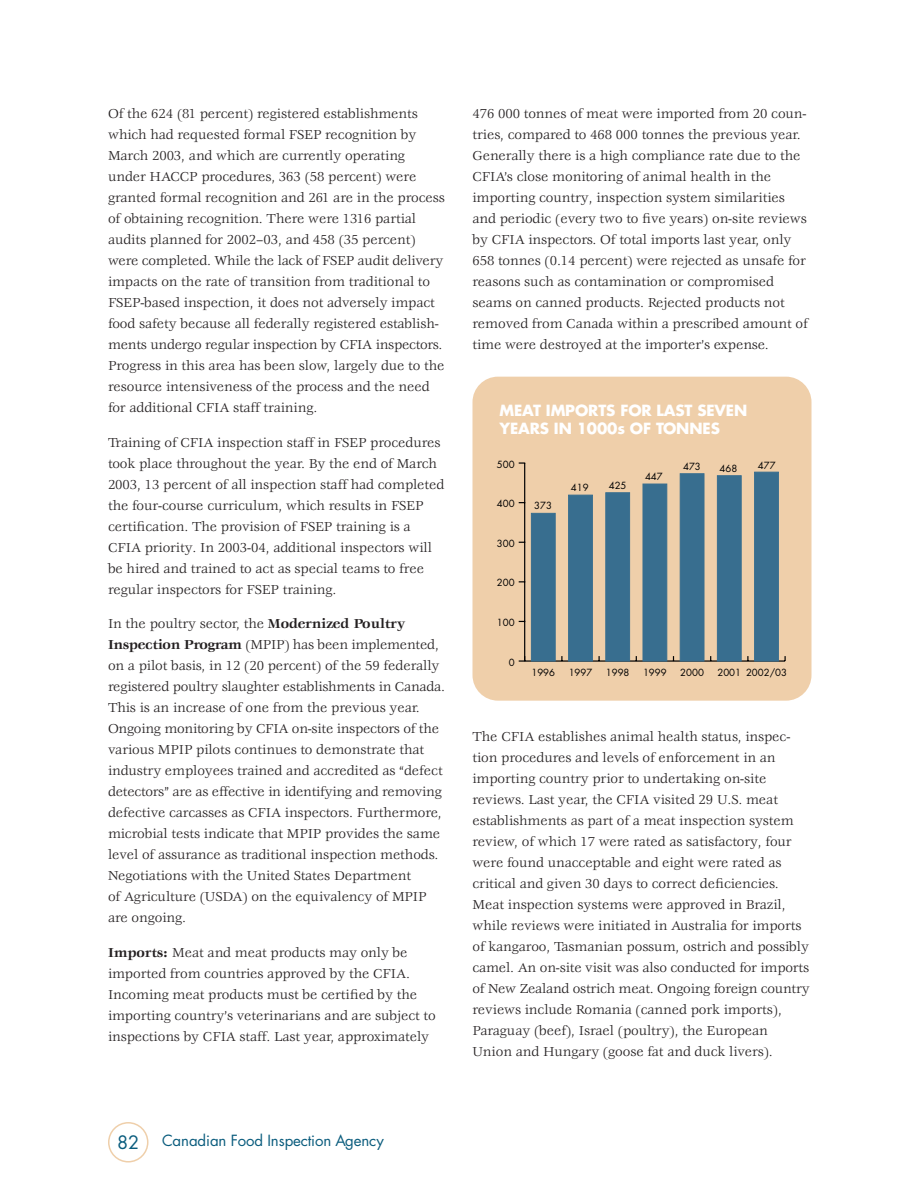
<style>
.page{position:relative;width:918px;height:1188px;background:#fff}
.page>*{position:absolute;margin:0;border:0;box-sizing:border-box;transform-origin:0 0}
.t1{font:18px "Futura";color:#0a5c7d}
.t2{font:700 15px/18px "Futura";letter-spacing:-.005em;color:#fff}
.t3{font:15px "Futura";letter-spacing:-.005em;color:#0a5c7d}
.t4{font:14.25px/21px "Veljovic";letter-spacing:-.005em;color:#231f20}
.t5{font:9.6px "Futura";color:#000}
.s1{font-weight:700}
</style>
<div class="page">
<svg style="left:108px;top:1122px;width:40px;height:41px"></svg>
<div style="left:472px;top:377px;width:340px;height:324px;background:#efcfaa;border-radius:26px"></div>
<hr style="left:525px;top:660px;width:260px;height:2px;background:#000">
<hr style="left:524px;top:463px;width:1px;height:198px;background:#000">
<div style="left:531px;top:513px;width:25px;height:148px;background:#386e8f;border:1px solid #386e8f"></div>
<div style="left:568px;top:495px;width:25px;height:166px;background:#386e8f"></div>
<div style="left:605px;top:492px;width:25px;height:169px;background:#386e8f;border:1px solid #386e8f"></div>
<div style="left:643px;top:484px;width:24px;height:177px;background:#386e8f"></div>
<div style="left:680px;top:473px;width:24px;height:188px;background:#386e8f"></div>
<div style="left:717px;top:475px;width:25px;height:186px;background:#386e8f;border:1px solid #386e8f"></div>
<div style="left:754px;top:472px;width:25px;height:189px;background:#386e8f"></div>
<p class="t4" style="left:108px;top:104px;width:338px">Of the 624 (81 percent) registered establishments which had requested formal FSEP recognition by March 2003, and which are currently operating under HACCP procedures, 363 (58 percent) were granted formal recognition and 261 are in the process of obtaining recognition. There were 1316 partial audits planned for 2002–03, and 458 (35 percent) were completed. While the lack of FSEP audit delivery impacts on the rate of transition from traditional to FSEP-based inspection, it does not adversely impact food safety because all federally registered establish&shy;ments undergo regular inspection by CFIA inspectors.<br>Progress in this area has been slow, largely due to the resource intensiveness of the process and the need for additional CFIA staff training.</p>
<p class="t4" style="left:108px;top:433px;width:338px">Training of CFIA inspection staff in FSEP procedures took place throughout the year. By the end of March 2003, 13 percent of all inspection staff had completed the four-course curriculum, which results in FSEP certification. The provision of FSEP training is a CFIA priority. In 2003-04, additional inspectors will be hired and trained to act as special teams to free regular inspectors for FSEP training.</p>
<p class="t4" style="left:108px;top:614px;width:338px">In the poultry sector, the <span class="s1">Modernized Poultry Inspection Program</span> (MPIP) has been implemented, on a pilot basis, in 12 (20 percent) of the 59 federally registered poultry slaughter establishments in Canada.<br>This is an increase of one from the previous year.<br>Ongoing monitoring by CFIA on-site inspectors of the various MPIP pilots continues to demonstrate that industry employees trained and accredited as “defect detectors” are as effective in identifying and removing defective carcasses as CFIA inspectors. Furthermore, microbial tests indicate that MPIP provides the same level of assurance as traditional inspection methods.<br>Negotiations with the United States Department<br>of Agriculture (USDA) on the equivalency of MPIP are ongoing.</p>
<p class="t4" style="left:108px;top:943px;width:329px"><span class="s1">Imports:</span> Meat and meat products may only be imported from countries approved by the CFIA.<br>Incoming meat products must be certified by the importing country’s veterinarians and are subject to inspections by CFIA staff. Last year, approximately</p>
<p class="t4" style="left:472px;top:104px;width:337px">476 000 tonnes of meat were imported from 20 coun&shy;tries, compared to 468 000 tonnes the previous year.<br>Generally there is a high compliance rate due to the CFIA’s close monitoring of animal health in the importing country, inspection system similarities and periodic (every two to five years) on-site reviews by CFIA inspectors. Of total imports last year, only 658 tonnes (0.14 percent) were rejected as unsafe for reasons such as contamination or compromised seams on canned products. Rejected products not removed from Canada within a prescribed amount of time were destroyed at the importer’s expense.</p>
<p class="t2" style="left:500px;top:403px;width:249px">MEAT IMPORTS FOR LAST SEVEN<br>YEARS IN 1000s OF TONNES</p>
<p class="t5" style="left:497px;top:460px;width:19px">500</p>
<p class="t5" style="left:497px;top:499px;width:19px">400</p>
<p class="t5" style="left:497px;top:539px;width:19px">300</p>
<p class="t5" style="left:497px;top:578px;width:19px">200</p>
<p class="t5" style="left:497px;top:618px;width:19px">100</p>
<p class="t5" style="left:509px;top:658px;width:7px">0</p>
<p class="t5" style="left:534px;top:502px;width:19px">373</p>
<p class="t5" style="left:571px;top:483px;width:19px">419</p>
<p class="t5" style="left:609px;top:481px;width:19px">425</p>
<p class="t5" style="left:645px;top:472px;width:19px">447</p>
<p class="t5" style="left:683px;top:462px;width:19px">473</p>
<p class="t5" style="left:720px;top:464px;width:19px">468</p>
<p class="t5" style="left:758px;top:461px;width:19px">477</p>
<p class="t5" style="left:531px;top:668px;width:25px">1996</p>
<p class="t5" style="left:569px;top:668px;width:25px">1997</p>
<p class="t5" style="left:606px;top:668px;width:25px">1998</p>
<p class="t5" style="left:643px;top:668px;width:25px">1999</p>
<p class="t5" style="left:680px;top:668px;width:25px">2000</p>
<p class="t5" style="left:717px;top:668px;width:71px">2001 2002/03</p>
<p class="t4" style="left:472px;top:727px;width:339px">The CFIA establishes animal health status, inspec&shy;tion procedures and levels of enforcement in an importing country prior to undertaking on-site reviews. Last year, the CFIA visited 29 U.S. meat establishments as part of a meat inspection system review, of which 17 were rated as satisfactory, four were found unacceptable and eight were rated as critical and given 30 days to correct deficiencies.<br>Meat inspection systems were approved in Brazil, while reviews were initiated in Australia for imports of kangaroo, Tasmanian possum, ostrich and possibly camel. An on-site visit was also conducted for imports of New Zealand ostrich meat. Ongoing foreign country reviews include Romania (canned pork imports), Paraguay (beef), Israel (poultry), the European Union and Hungary (goose fat and duck livers).</p>
<p class="t1" style="left:117px;top:1134px;width:24px">82</p>
<p class="t3" style="left:162px;top:1134px;width:223px">Canadian Food Inspection Agency</p>
</div>
